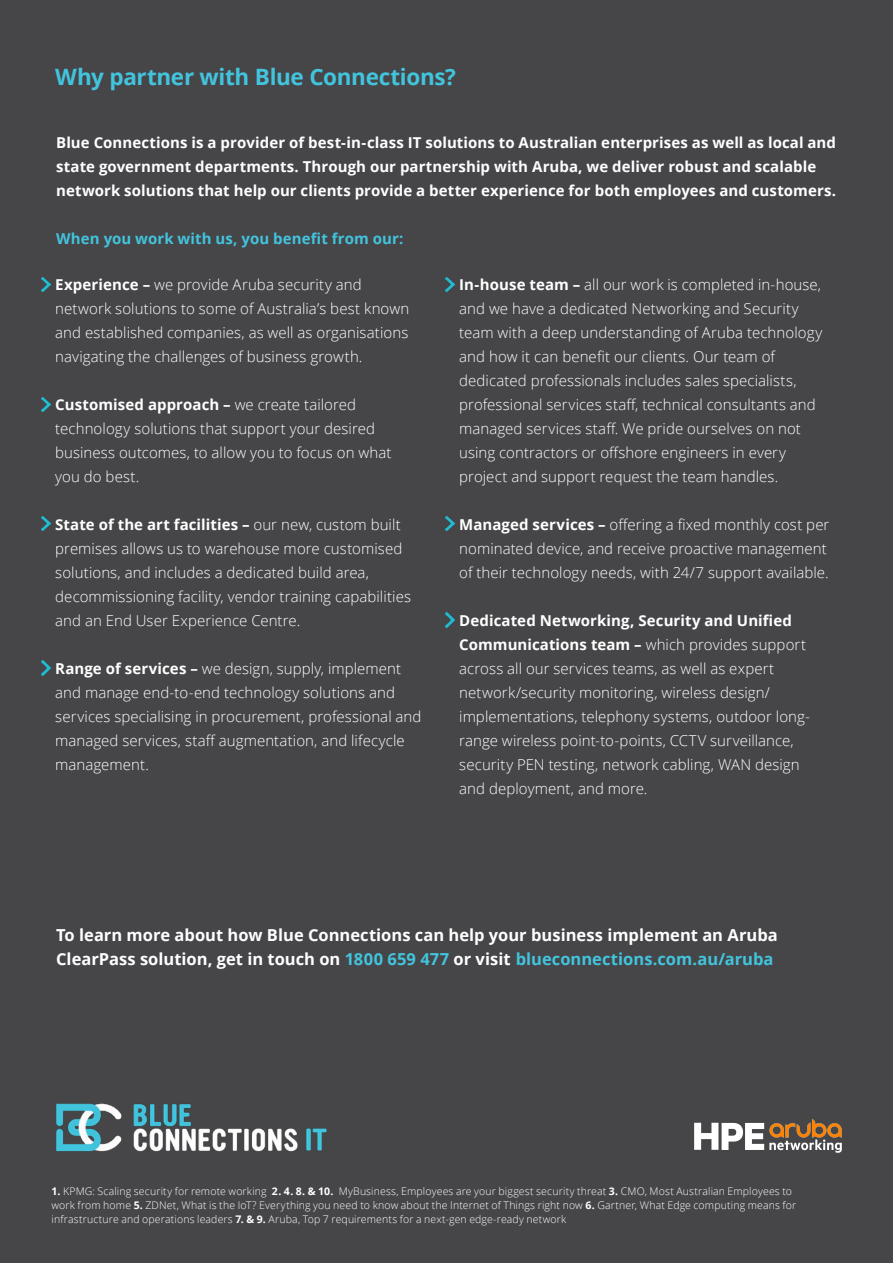
<style>
.page{position:relative;width:893px;height:1263px;background:#464649}
.page>*{position:absolute;margin:0;border:0;box-sizing:border-box;transform-origin:0 0}
.t1{font:700 22.5px "Open Sans";letter-spacing:-.015em;color:#42c4dd}
.t2{font:700 16.5px/24px "Open Sans";color:#fff}
.t3{font:300 15px/24px "Open Sans";letter-spacing:.005em;color:#fff}
.t4{font:700 15px/24px "Open Sans";letter-spacing:.005em;color:#fff}
.t5{font:700 15px "Open Sans";letter-spacing:.005em;color:#42c4dd}
.t6{font:300 10.5px/14.1px "Open Sans";letter-spacing:.015em;color:#fff}
.s1{font-weight:700}
.s2{color:#42c4dd}
</style>
<div class="page">
<img style="left:56px;top:1103px;width:271px;height:49px">
<img style="left:42px;top:277px;width:9px;height:14px">
<img style="left:446px;top:277px;width:8px;height:14px">
<img style="left:42px;top:398px;width:9px;height:14px">
<img style="left:446px;top:613px;width:8px;height:14px">
<img style="left:42px;top:517px;width:9px;height:14px">
<img style="left:446px;top:517px;width:8px;height:14px">
<img style="left:42px;top:661px;width:9px;height:14px">
<img style="left:694px;top:1119px;width:148px;height:34px">
<h1 class="t1" style="left:55px;top:61px;width:402px">Why partner with Blue Connections?</h1>
<p class="t4" style="left:56px;top:131px;width:782px">Blue Connections is a provider of best-in-class IT solutions to Australian enterprises as well as local and state government departments. Through our partnership with Aruba, we deliver robust and scalable network solutions that help our clients provide a better experience for both employees and customers.</p>
<p class="t5" style="left:56px;top:228px;width:349px">When you work with us, you benefit from our:</p>
<p class="t3" style="left:55px;top:272px;width:356px"><span class="s1">Experience –</span> we provide Aruba security and network solutions to some of Australia’s best known and established companies, as well as organisations navigating the challenges of business growth.</p>
<p class="t3" style="left:55px;top:392px;width:338px"><span class="s1">Customised approach –</span> we create tailored technology solutions that support your desired business outcomes, to allow you to focus on what you do best.</p>
<p class="t3" style="left:55px;top:512px;width:357px"><span class="s1">State of the art facilities –</span> our new, custom built premises allows us to warehouse more customised solutions, and includes a dedicated build area, decommissioning facility, vendor training capabilities and an End User Experience Centre.</p>
<p class="t3" style="left:55px;top:656px;width:368px"><span class="s1">Range of services –</span> we design, supply, implement and manage end-to-end technology solutions and services specialising in procurement, professional and managed services, staff augmentation, and lifecycle management.</p>
<p class="t3" style="left:459px;top:272px;width:364px"><span class="s1">In-house team –</span> all our work is completed in-house, and we have a dedicated Networking and Security team with a deep understanding of Aruba technology and how it can benefit our clients. Our team of dedicated professionals includes sales specialists, professional services staff, technical consultants and managed services staff. We pride ourselves on not using contractors or offshore engineers in every project and support request the team handles.</p>
<p class="t3" style="left:459px;top:512px;width:372px"><span class="s1">Managed services –</span> offering a fixed monthly cost per nominated device, and receive proactive management of their technology needs, with 24/7 support available.</p>
<p class="t3" style="left:459px;top:608px;width:352px"><span class="s1">Dedicated Networking, Security and Unified Communications team –</span> which provides support across all our services teams, as well as expert network/security monitoring, wireless design/ implementations, telephony systems, outdoor long&shy;range wireless point-to-points, CCTV surveillance, security PEN testing, network cabling, WAN design and deployment, and more.</p>
<p class="t2" style="left:56px;top:922px;width:723px">To learn more about how Blue Connections can help your business implement an Aruba<br>ClearPass solution, get in touch on <span class="s2">1800 659 477</span> or visit <span class="s2">blueconnections.com.au/aruba</span></p>
<p class="t6" style="left:52px;top:1183px;width:746px"><span class="s1">1.</span> KPMG: Scaling security for remote working <span class="s1">2. 4. 8. &amp; 10.</span> MyBusiness, Employees are your biggest security threat <span class="s1">3.</span> CMO, Most Australian Employees to work from home <span class="s1">5.</span> ZDNet, What is the IoT? Everything you need to know about the Internet of Things right now <span class="s1">6.</span> Gartner, What Edge computing means for infrastructure and operations leaders <span class="s1">7. &amp; 9.</span> Aruba, Top 7 requirements for a next-gen edge-ready network</p>
</div>
